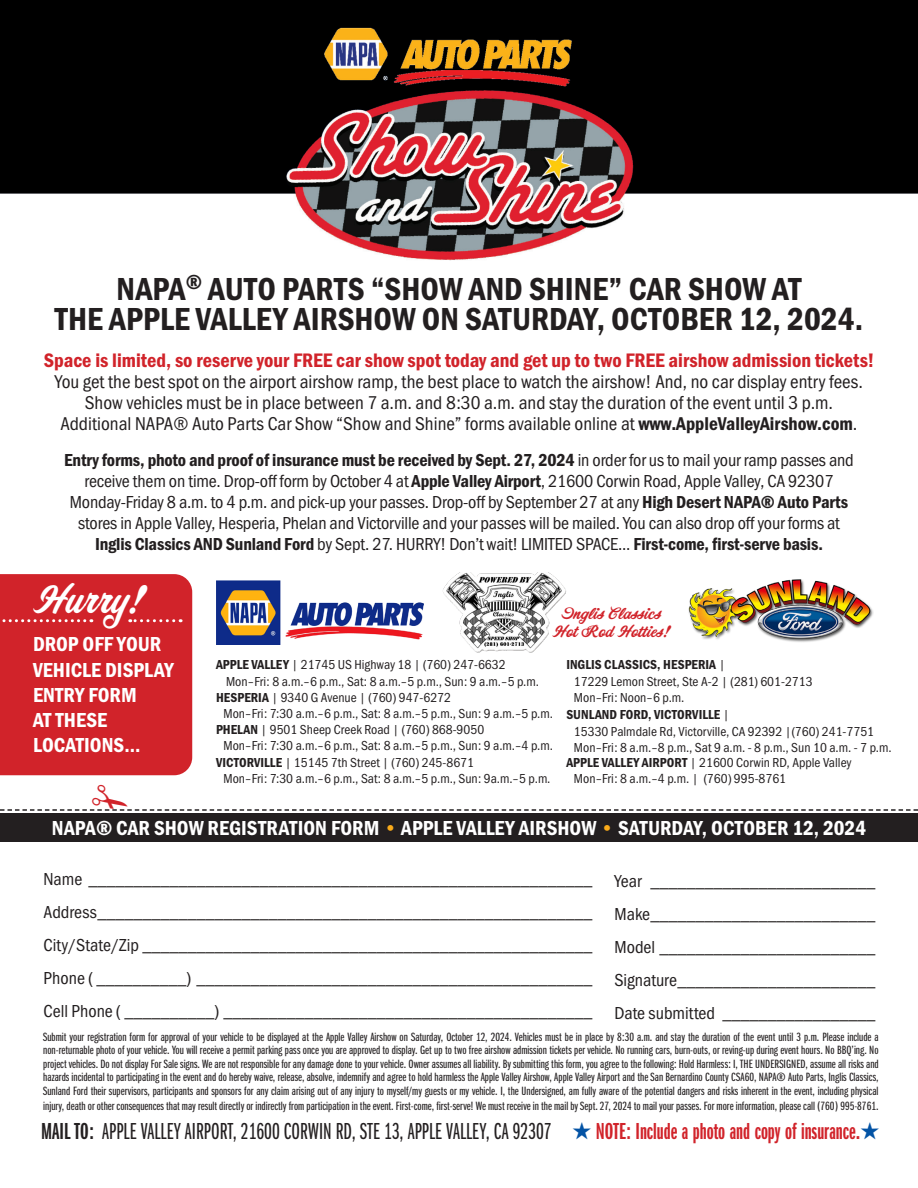
<style>
.page{position:relative;width:918px;height:1188px;background:#fff}
.page>*{position:absolute;margin:0;border:0;box-sizing:border-box;transform-origin:0 0}
.t1{font:36px "Corner Store JF";color:#fff}
.t2{font:33px "Franklin Gothic URW Con Dem";color:#231f20}
.t3{font:24px "Franklin Gothic URW Ext Com D Boo";color:#231f20}
.t4{font:21px/25.2px "Franklin Gothic URW Con Dem";color:#fff}
.t5{font:20.25px "Franklin Gothic URW Con Dem";color:#d1232a}
.t6{font:19.2px "Franklin Gothic URW Con Boo";color:#231f20}
.t7{font:18px "Franklin Gothic URW Con Boo";letter-spacing:-.01em;color:#231f20}
.t8{font:18px "Franklin Gothic URW Con Dem";letter-spacing:-.01em;color:#231f20}
.t9{font:14.85px/18.1px "Corner Store JF";color:#d1232a;text-align:center}
.t10{font:13.5px/16.2px "Franklin Gothic URW Con Boo";color:#231f20}
.t11{font:13.5px "Franklin Gothic URW Con Dem";color:#231f20}
.t12{font:12.45px/13.5px "Franklin Gothic URW Ext Com D Boo";color:#231f20;text-align:justify;scale:1.16 1}
.s1{font-family:"Franklin Gothic URW Con Dem"}
.s2{font-family:"Franklin Gothic URW Con Boo"}
.s3{color:#faab1a}
.s4{font-family:"Franklin Gothic URW Ext Com D Dem"}
.s5{color:#0353a5}
.s6{font-family:"Franklin Gothic URW Ext Com D Dem";color:#d1232a}
</style>
<div class="page">
<img style="left:0;top:0;width:918px;height:776px">
<div style="left:0;top:814px;width:918px;height:28px;background:#231f20"></div>
<img style="left:441px;top:572px;width:125px;height:81px">
<img style="left:216px;top:581px;width:208px;height:64px">
<div style="left:0;top:574px;width:192px;height:201px;background:#d1232a"></div>
<img style="left:688px;top:577px;width:186px;height:68px">
<svg style="left:0;top:809px;width:918px;height:5px"></svg>
<p class="t2" style="left:117px;top:267px;width:686px">NAPA<sup>®</sup> AUTO PARTS “SHOW AND SHINE” CAR SHOW AT</p>
<p class="t2" style="left:55px;top:297px;width:810px">THE APPLE VALLEY AIRSHOW ON SATURDAY, OCTOBER 12, 2024.</p>
<p class="t5" style="left:44px;top:347px;width:832px">Space is limited, so reserve your FREE car show spot today and get up to two FREE airshow admission tickets!</p>
<p class="t6" style="left:55px;top:370px;width:810px">You get the best spot on the airport airshow ramp, the best place to watch the airshow! And, no car display entry fees.</p>
<p class="t6" style="left:85px;top:391px;width:750px">Show vehicles must be in place between 7 a.m. and 8:30 a.m. and stay the duration of the event until 3 p.m.</p>
<p class="t6" style="left:60px;top:412px;width:799px">Additional NAPA® Auto Parts Car Show “Show and Shine” forms available online at <span class="s1">www.AppleValleyAirshow.com</span>.</p>
<p class="t8" style="left:64px;top:448px;width:791px">Entry forms, photo and proof of insurance must be received by Sept. 27, 2024 <span class="s2">in order for us to mail your ramp passes and</span></p>
<p class="t7" style="left:84px;top:470px;width:751px">receive them on time. Drop-off form by October 4 at <span class="s1">Apple Valley Airport</span>, 21600 Corwin Road, Apple Valley, CA 92307</p>
<p class="t7" style="left:70px;top:491px;width:780px">Monday-Friday 8 a.m. to 4 p.m. and pick-up your passes. Drop-off by September 27 at any <span class="s1">High Desert NAPA® Auto Parts</span></p>
<p class="t7" style="left:78px;top:512px;width:763px">stores in Apple Valley, Hesperia, Phelan and Victorville and your passes will be mailed. You can also drop off your forms at</p>
<p class="t8" style="left:95px;top:532px;width:729px">Inglis Classics AND Sunland Ford <span class="s2">by Sept. 27. HURRY! Don’t wait! LIMITED SPACE...</span> First-come, first-serve basis.</p>
<p class="t1" style="left:33px;top:573px;width:113px">Hurry!</p>
<p class="t4" style="left:33px;top:631px;width:142px">DROP OFF YOUR<br>VEHICLE DISPLAY</p>
<p class="t4" style="left:33px;top:681px;width:105px">ENTRY FORM</p>
<p class="t4" style="left:33px;top:706px;width:76px">AT THESE</p>
<p class="t4" style="left:33px;top:732px;width:109px">LOCATIONS...</p>
<p class="t9" style="left:553px;top:605px;width:119px">Inglis Classics<br>Hot Rod Hotties!</p>
<p class="t10" style="left:216px;top:657px;width:291px"><span class="s1">APPLE VALLEY</span> | 21745 US Highway 18 | (760) 247-6632</p>
<p class="t10" style="left:226px;top:673px;width:314px">Mon–Fri: 8 a.m.–6 p.m., Sat: 8 a.m.–5 p.m., Sun: 9 a.m.–5 p.m.</p>
<p class="t10" style="left:224px;top:689px;width:331px;text-indent:-8px"><span class="s1">HESPERIA</span> | 9340 G Avenue | (760) 947-6272<br>Mon–Fri: 7:30 a.m.–6 p.m., Sat: 8 a.m.–5 p.m., Sun: 9 a.m.–5 p.m.</p>
<p class="t10" style="left:216px;top:721px;width:270px"><span class="s1">PHELAN</span> | 9501 Sheep Creek Road | (760) 868-9050</p>
<p class="t10" style="left:224px;top:738px;width:331px">Mon–Fri: 7:30 a.m.–6 p.m., Sat: 8 a.m.–5 p.m., Sun: 9 a.m.–4 p.m.</p>
<p class="t10" style="left:216px;top:754px;width:260px"><span class="s1">VICTORVILLE</span> | 15145 7th Street | (760) 245-8671</p>
<p class="t10" style="left:224px;top:770px;width:328px">Mon–Fri: 7:30 a.m.–6 p.m., Sat: 8 a.m.–5 p.m., Sun: 9a.m.–5 p.m.</p>
<p class="t11" style="left:566px;top:656px;width:161px">INGLIS CLASSICS, HESPERIA <span class="s2">|</span></p>
<p class="t10" style="left:574px;top:673px;width:240px">17229 Lemon Street, Ste A-2 | (281) 601-2713<br>Mon–Fri: Noon–6 p.m.</p>
<p class="t11" style="left:566px;top:706px;width:165px">SUNLAND FORD, VICTORVILLE <span class="s2">|</span></p>
<p class="t10" style="left:574px;top:723px;width:319px">15330 Palmdale Rd, Victorville, CA 92392 |(760) 241-7751<br>Mon–Fri: 8 a.m.–8 p.m., Sat 9 a.m. - 8 p.m., Sun 10 a.m. - 7 p.m.</p>
<p class="t10" style="left:566px;top:754px;width:287px"><span class="s1">APPLE VALLEY AIRPORT</span> | 21600 Corwin RD, Apple Valley</p>
<p class="t10" style="left:574px;top:770px;width:214px">Mon–Fri: 8 a.m.–4 p.m. | (760) 995-8761</p>
<p class="t4" style="left:52px;top:815px;width:816px">NAPA® CAR SHOW REGISTRATION FORM <span class="s3">•</span> APPLE VALLEY AIRSHOW <span class="s3">•</span> SATURDAY, OCTOBER 12, 2024</p>
<p class="t7" style="left:44px;top:868px;width:550px">Name ________________________________________________________</p>
<p class="t7" style="left:44px;top:901px;width:550px">Address_______________________________________________________</p>
<p class="t7" style="left:44px;top:934px;width:550px">City/State/Zip __________________________________________________</p>
<p class="t7" style="left:44px;top:967px;width:550px">Phone ( __________) ____________________________________________</p>
<p class="t7" style="left:44px;top:1000px;width:550px">Cell Phone ( __________) _________________________________________</p>
<p class="t7" style="left:615px;top:870px;width:262px">Year _________________________</p>
<p class="t7" style="left:615px;top:903px;width:262px">Make_________________________</p>
<p class="t7" style="left:615px;top:936px;width:262px">Model ________________________</p>
<p class="t7" style="left:615px;top:969px;width:262px">Signature______________________</p>
<p class="t7" style="left:615px;top:1002px;width:262px">Date submitted _________________</p>
<p class="t12" style="left:43px;top:1030px;width:722px">Submit your registration form for approval of your vehicle to be displayed at the Apple Valley Airshow on Saturday, October 12, 2024. Vehicles must be in place by 8:30 a.m. and stay the duration of the event until 3 p.m. Please include a non-returnable photo of your vehicle. You will receive a permit parking pass once you are approved to display. Get up to two free airshow admission tickets per vehicle. No running cars, burn-outs, or reving-up during event hours. No BBQ’ing. No project vehicles. Do not display For Sale signs. We are not responsible for any damage done to your vehicle. Owner assumes all liability. By submitting this form, you agree to the following: Hold Harmless: I, THE UNDERSIGNED, assume all risks and hazards incidental to participating in the event and do hereby waive, release, absolve, indemnify and agree to hold harmless the Apple Valley Airshow, Apple Valley Airport and the San Bernardino County CSA60, NAPA® Auto Parts, Inglis Classics, Sunland Ford their supervisors, participants and sponsors for any claim arising out of any injury to myself/my guests or my vehicle. I, the Undersigned, am fully aware of the potential dangers and risks inherent in the event, including physical</p>
<p class="t12" style="left:43px;top:1099px;width:722px">injury, death or other consequences that may result directly or indirectly from participation in the event. First-come, first-serve! We must receive in the mail by Sept. 27, 2024 to mail your passes. For more information, please call (760) 995-8761.</p>
<p class="t3" style="left:41px;top:1118px;width:840px"><span class="s4">MAIL TO:</span> APPLE VALLEY AIRPORT, 21600 CORWIN RD, STE 13, APPLE VALLEY, CA 92307 <span class="s5">★</span> <span class="s6">NOTE: Include a photo and copy of insurance.</span><span class="s5">★</span></p>
</div>
